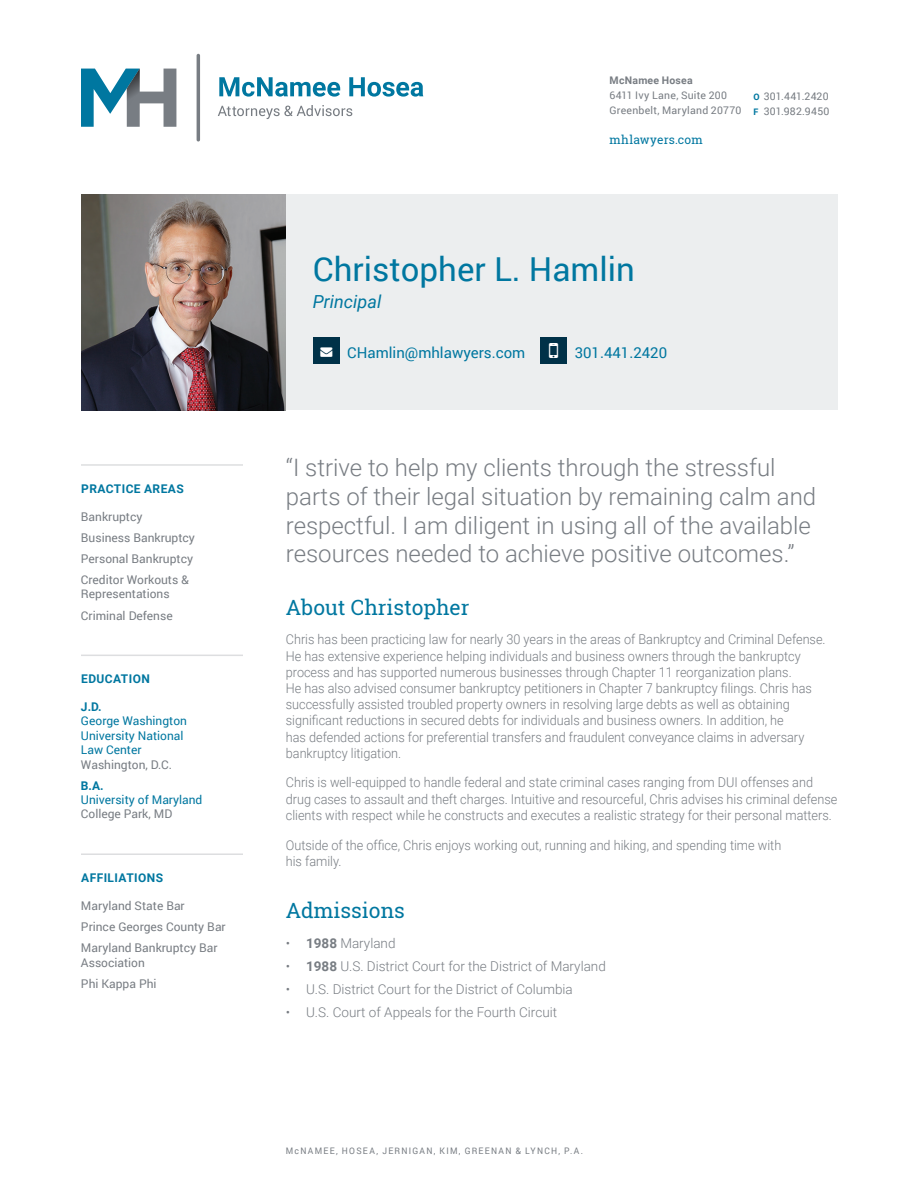
<style>
.page{position:relative;width:918px;height:1188px;background:#fff}
.page>*{position:absolute;margin:0;border:0;box-sizing:border-box;transform-origin:0 0}
.t1{font:33px "Roboto";color:#0077a0}
.t2{font:300 24px/28.8px "Roboto";color:#787d83}
.t3{font:21px "Roboto Slab";color:#0077a0}
.t4{font:italic 18px "Roboto";color:#0077a0}
.t5{font:15px "Roboto";color:#0077a0}
.t6{font:300 13.5px/16.2px "Roboto";color:#787d83;scale:.94 1}
.t7{font:300 13.5px "Roboto";color:#787d83}
.t8{font:12px/21.1px "Roboto";color:#787d83}
.t9{font:12px/14.4px "Roboto";color:#0077a0}
.t10{font:700 12px "Roboto";letter-spacing:.035em;color:#0077a0}
.t11{font:12px "Roboto Slab";letter-spacing:.01em;color:#0077a0}
.t12{font:10.5px/15px "Roboto";letter-spacing:.025em;color:#787d83}
.t13{font:700 10.5px "Roboto";letter-spacing:.02em;color:#787d83}
.t14{font:9px "Roboto";letter-spacing:.145em;color:#787d83;scale:.95 1}
.s1{font-weight:700;font-size:9px;color:#0077a0}
.s2{font-weight:700}
</style>
<div class="page">
<svg style="left:218px;top:105px;width:134px;height:14px"></svg>
<svg style="left:219px;top:77px;width:121px;height:20px"></svg>
<svg style="left:349px;top:77px;width:74px;height:20px"></svg>
<hr style="left:197px;top:54px;width:3px;height:88px;background:#787d83;border-radius:2px">
<svg style="left:81px;top:69px;width:95px;height:58px"></svg>
<hr style="left:81px;top:464px;width:162px;height:2px;background:#dddee0">
<hr style="left:81px;top:655px;width:162px;height:1px;background:#dddee0">
<hr style="left:81px;top:853px;width:162px;height:2px;background:#dddee0">
<div style="left:286px;top:194px;width:551px;height:216px;background:#eceeef"></div>
<div style="left:313px;top:337px;width:27px;height:27px;background:#003148"></div>
<div style="left:540px;top:337px;width:27px;height:27px;background:#003148"></div>
<img style="left:81px;top:194px;width:205px;height:216px">
<p class="t10" style="left:81px;top:480px;width:104px">PRACTICE AREAS</p>
<p class="t8" style="left:81px;top:505px;width:116px">Bankruptcy<br>Business Bankruptcy<br>Personal Bankruptcy<br>Creditor Workouts &amp;</p>
<p class="t8" style="left:81px;top:583px;width:93px">Representations<br>Criminal Defense</p>
<p class="t10" style="left:81px;top:670px;width:70px">EDUCATION</p>
<p class="t10" style="left:81px;top:698px;width:22px">J.D.</p>
<p class="t9" style="left:81px;top:713px;width:108px">George Washington<br>University National<br>Law Center</p>
<p class="t8" style="left:81px;top:753px;width:93px">Washington, D.C.</p>
<p class="t10" style="left:81px;top:777px;width:24px">B.A.</p>
<p class="t9" style="left:81px;top:792px;width:123px">University of Maryland</p>
<p class="t8" style="left:81px;top:803px;width:93px">College Park, MD</p>
<p class="t10" style="left:81px;top:869px;width:83px">AFFILIATIONS</p>
<p class="t8" style="left:81px;top:895px;width:146px">Maryland State Bar<br>Prince Georges County Bar<br>Maryland Bankruptcy Bar</p>
<p class="t8" style="left:81px;top:951px;width:77px">Association<br>Phi Kappa Phi</p>
<p class="t13" style="left:610px;top:73px;width:85px">McNamee Hosea</p>
<p class="t12" style="left:610px;top:88px;width:133px">6411 Ivy Lane, Suite 200<br>Greenbelt, Maryland 20770</p>
<p class="t11" style="left:610px;top:132px;width:95px">mhlawyers.com</p>
<p class="t12" style="left:753px;top:88px;width:78px"><span class="s1">O</span> 301.441.2420<br><span class="s1">F</span> 301.982.9450</p>
<h1 class="t1" style="left:313px;top:246px;width:323px">Christopher L. Hamlin</h1>
<h3 class="t4" style="left:313px;top:289px;width:70px">Principal</h3>
<p class="t5" style="left:347px;top:342px;width:180px">CHamlin@mhlawyers.com</p>
<p class="t5" style="left:575px;top:342px;width:94px">301.441.2420</p>
<h2 class="t2" style="left:286px;top:452px;width:532px">“I strive to help my clients through the stressful parts of their legal situation by remaining calm and respectful. I am diligent in using all of the available resources needed to achieve positive outcomes.”</h2>
<h3 class="t3" style="left:286px;top:593px;width:185px">About Christopher</h3>
<p class="t6" style="left:286px;top:631px;width:576px">Chris has been practicing law for nearly 30 years in the areas of Bankruptcy and Criminal Defense.<br>He has extensive experience helping individuals and business owners through the bankruptcy process and has supported numerous businesses through Chapter 11 reorganization plans.<br>He has also advised consumer bankruptcy petitioners in Chapter 7 bankruptcy filings. Chris has successfully assisted troubled property owners in resolving large debts as well as obtaining significant reductions in secured debts for individuals and business owners. In addition, he<br>has defended actions for preferential transfers and fraudulent conveyance claims in adversary bankruptcy litigation.</p>
<p class="t6" style="left:286px;top:774px;width:588px">Chris is well-equipped to handle federal and state criminal cases ranging from DUI offenses and drug cases to assault and theft charges. Intuitive and resourceful, Chris advises his criminal defense clients with respect while he constructs and executes a realistic strategy for their personal matters.</p>
<p class="t6" style="left:286px;top:836px;width:529px">Outside of the office, Chris enjoys working out, running and hiking, and spending time with his family.</p>
<h3 class="t3" style="left:286px;top:896px;width:121px">Admissions</h3>
<p class="t7" style="left:286px;top:933px;width:111px">• <span class="s2">1988</span> Maryland</p>
<p class="t7" style="left:286px;top:956px;width:322px">• <span class="s2">1988</span> U.S. District Court for the District of Maryland</p>
<p class="t7" style="left:286px;top:979px;width:289px">• U.S. District Court for the District of Columbia</p>
<p class="t7" style="left:286px;top:1002px;width:273px">• U.S. Court of Appeals for the Fourth Circuit</p>
<p class="t14" style="left:286px;top:1144px;width:314px">McNAMEE, HOSEA, JERNIGAN, KIM, GREENAN &amp; LYNCH, P.A.</p>
</div>
